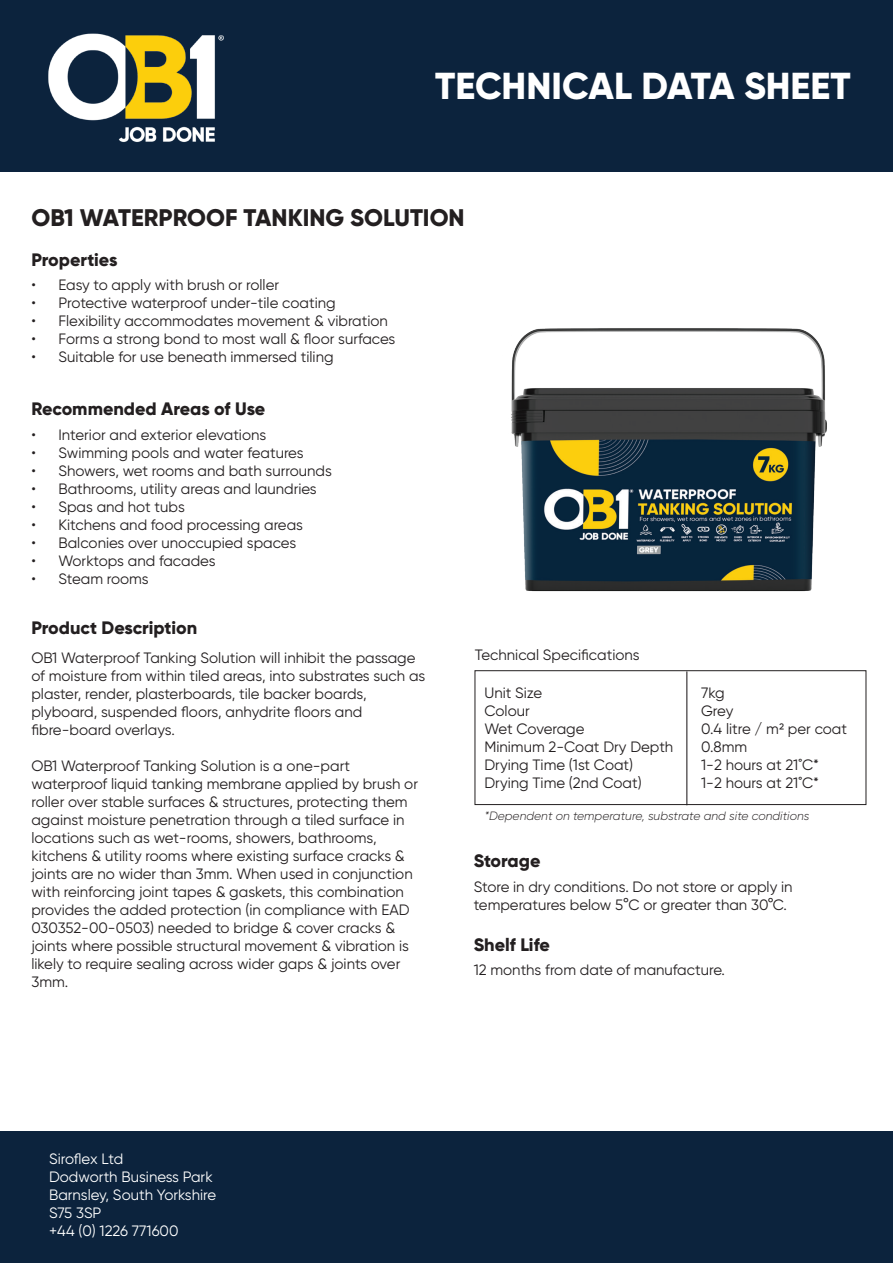
<style>
.page{position:relative;width:893px;height:1263px;background:#fff}
.page>*{position:absolute;margin:0;border:0;box-sizing:border-box;transform-origin:0 0}
.t1{font:800 37.5px "Gilroy";color:#fff}
.t2{font:800 24px "Gilroy";color:#231f20}
.t3{font:800 18px "Gilroy";color:#231f20}
.t4{font:15px/18px "Gilroy";color:#231f20}
.t5{font:15px/18px "Gilroy";color:#fff}
.t6{font:italic 300 12px "Gilroy";color:#231f20}
</style>
<div class="page">
<div style="left:0;top:0;width:893px;height:171px;background:#0c233d"></div>
<img style="left:48px;top:33px;width:176px;height:109px">
<div style="left:475px;top:670px;width:391px;height:135px;border:1px solid #231f20"></div>
<hr style="left:686px;top:671px;width:1px;height:134px;background:#231f20">
<div style="left:0;top:1131px;width:893px;height:132px;background:#0c233d"></div>
<img style="left:511px;top:328px;width:316px;height:264px">
<h1 class="t1" style="left:435px;top:62px;width:417px">TECHNICAL DATA SHEET</h1>
<h2 class="t2" style="left:31px;top:203px;width:435px">OB1 WATERPROOF TANKING SOLUTION</h2>
<p class="t3" style="left:31px;top:248px;width:88px">Properties</p>
<p class="t4" style="left:31px;top:276px;width:249px">• Easy to apply with brush or roller</p>
<p class="t4" style="left:31px;top:294px;width:306px">• Protective waterproof under-tile coating</p>
<p class="t4" style="left:31px;top:312px;width:358px">• Flexibility accommodates movement &amp; vibration</p>
<p class="t4" style="left:31px;top:330px;width:365px">• Forms a strong bond to most wall &amp; floor surfaces</p>
<p class="t4" style="left:31px;top:348px;width:304px">• Suitable for use beneath immersed tiling</p>
<p class="t3" style="left:31px;top:397px;width:235px">Recommended Areas of Use</p>
<p class="t4" style="left:31px;top:425px;width:236px">• Interior and exterior elevations</p>
<p class="t4" style="left:31px;top:443px;width:274px">• Swimming pools and water features</p>
<p class="t4" style="left:31px;top:461px;width:302px">• Showers, wet rooms and bath surrounds</p>
<p class="t4" style="left:31px;top:479px;width:287px">• Bathrooms, utility areas and laundries</p>
<p class="t4" style="left:31px;top:497px;width:155px">• Spas and hot tubs</p>
<p class="t4" style="left:31px;top:515px;width:273px">• Kitchens and food processing areas</p>
<p class="t4" style="left:31px;top:533px;width:266px">• Balconies over unoccupied spaces</p>
<p class="t4" style="left:31px;top:551px;width:186px">• Worktops and facades</p>
<p class="t4" style="left:31px;top:569px;width:119px">• Steam rooms</p>
<p class="t3" style="left:31px;top:616px;width:167px">Product Description</p>
<p class="t4" style="left:31px;top:649px;width:395px">OB1 Waterproof Tanking Solution will inhibit the passage of moisture from within tiled areas, into substrates such as plaster, render, plasterboards, tile backer boards, plyboard, suspended floors, anhydrite floors and fibre-board overlays.</p>
<p class="t4" style="left:31px;top:756px;width:388px">OB1 Waterproof Tanking Solution is a one-part waterproof liquid tanking membrane applied by brush or roller over stable surfaces &amp; structures, protecting them against moisture penetration through a tiled surface in locations such as wet-rooms, showers, bathrooms, kitchens &amp; utility rooms where existing surface cracks &amp; joints are no wider than 3mm. When used in conjunction with reinforcing joint tapes &amp; gaskets, this combination provides the added protection (in compliance with EAD 030352-00-0503) needed to bridge &amp; cover cracks &amp; joints where possible structural movement &amp; vibration is likely to require sealing across wider gaps &amp; joints over 3mm.</p>
<p class="t4" style="left:475px;top:646px;width:166px">Technical Specifications</p>
<p class="t4" style="left:484px;top:683px;width:190px">Unit Size<br>Colour<br>Wet Coverage<br>Minimum 2-Coat Dry Depth<br>Drying Time (1st Coat)<br>Drying Time (2nd Coat)</p>
<p class="t4" style="left:701px;top:683px;width:147px">7kg<br>Grey<br>0.4 litre / m2 per coat<br>0.8mm<br>1-2 hours at 21˚C*<br>1-2 hours at 21˚C*</p>
<p class="t6" style="left:484px;top:808px;width:327px">*Dependent on temperature, substrate and site conditions</p>
<p class="t3" style="left:474px;top:850px;width:68px">Storage</p>
<p class="t4" style="left:474px;top:877px;width:320px">Store in dry conditions. Do not store or apply in temperatures below 5°C or greater than 30°C.</p>
<p class="t3" style="left:474px;top:933px;width:78px">Shelf Life</p>
<p class="t4" style="left:474px;top:961px;width:253px">12 months from date of manufacture.</p>
<p class="t5" style="left:49px;top:1149px;width:169px">Siroflex Ltd<br>Dodworth Business Park<br>Barnsley, South Yorkshire<br>S75 3SP<br>+44 (0) 1226 771600</p>
</div>
